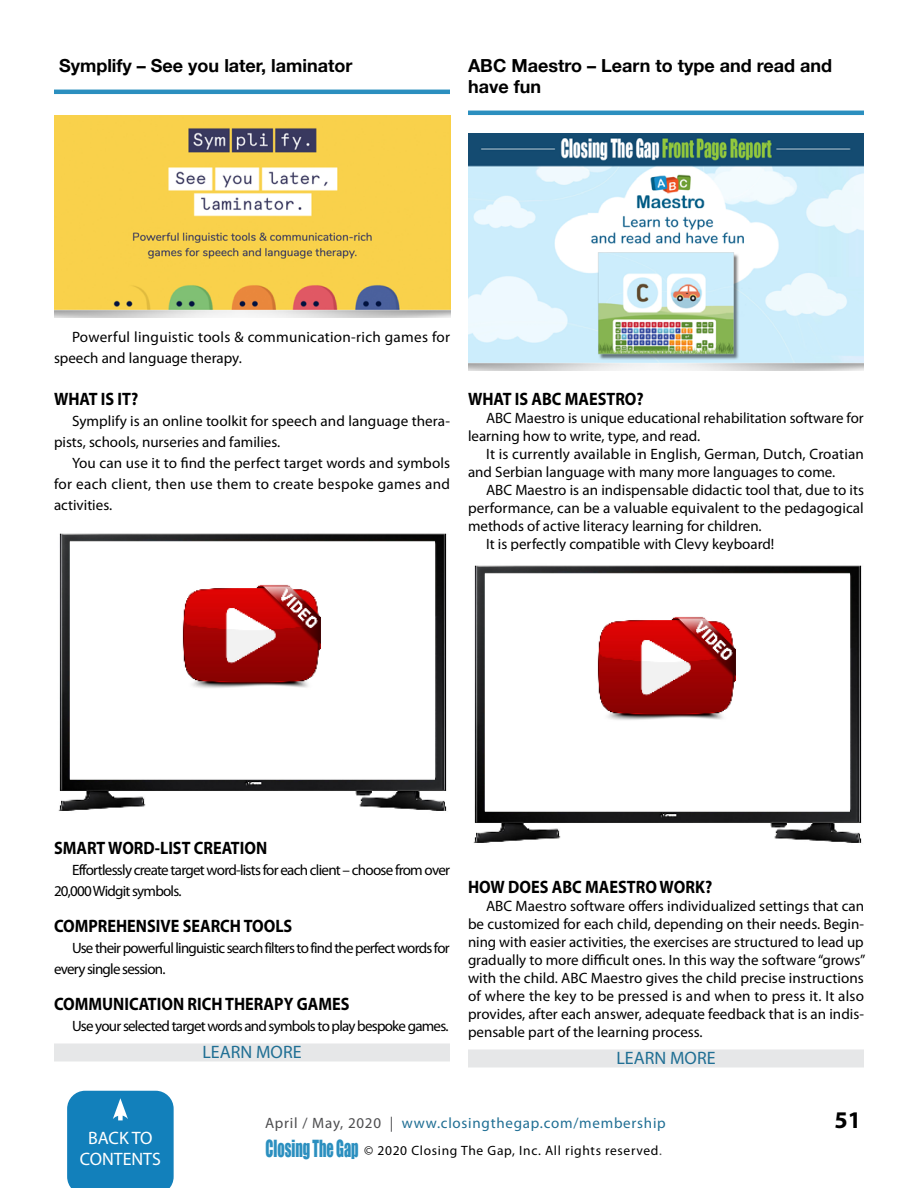
<style>
.page{position:relative;width:918px;height:1188px;background:#fff}
.page>*{position:absolute;margin:0;border:0;box-sizing:border-box;transform-origin:0 0}
.t1{font:700 24px "Myriad";color:#000}
.t2{font:700 18px "Myriad";color:#000;scale:.9 1}
.t3{font:700 18px/21px "Helvetica Neue";color:#000}
.t4{font:18px "Myriad Pro";color:#206f94}
.t5{font:18px/21px "Myriad";color:#fff;text-align:center}
.t6{font:15px/18px "Myriad Pro";color:#000}
.t7{font:15px/21px "Myriad Pro";letter-spacing:-.05em;color:#000}
.t8{font:15px/21px "Myriad Pro";letter-spacing:.02em;color:#000}
.t9{font:15px "Myriad Pro";letter-spacing:.05em;color:#206f94}
.t10{font:13.5px "Myriad Pro";letter-spacing:.05em;color:#000}
.s1{color:#4d4d4f}
.s2{font-family:"Myriad";color:#4d4d4f}
.s3{font-family:"Impact";font-size:21.75px;color:#2b8fbf}
</style>
<div class="page">
<div style="left:67px;top:1091px;width:107px;height:97px;background:#1280bb"></div>
<hr style="left:54px;top:90px;width:396px;height:4px;background:#2b8fbf">
<div style="left:54px;top:1043px;width:396px;height:18px;background:#e6e7e8"></div>
<hr style="left:468px;top:111px;width:396px;height:4px;background:#2b8fbf">
<div style="left:468px;top:1049px;width:396px;height:18px;background:#e6e7e8"></div>
<img style="left:58px;top:533px;width:389px;height:278px">
<img style="left:468px;top:133px;width:396px;height:238px">
<img style="left:473px;top:565px;width:389px;height:278px">
<img style="left:54px;top:116px;width:396px;height:202px">
<p class="t3" style="left:59px;top:55px;width:295px">Symplify – See you later, laminator</p>
<p class="t3" style="left:468px;top:55px;width:366px">ABC Maestro – Learn to type and read and have fun</p>
<p class="t8" style="left:54px;top:326px;width:398px;text-indent:18px">Powerful linguistic tools &amp; communication-rich games for speech and language therapy.</p>
<p class="t2" style="left:54px;top:390px;width:95px">WHAT IS IT?</p>
<p class="t6" style="left:54px;top:410px;width:398px;line-height:21px;text-indent:18px">Symplify is an online toolkit for speech and language thera&shy;pists, schools, nurseries and families.</p>
<p class="t6" style="left:54px;top:452px;width:398px;line-height:21px;text-align:justify;text-indent:18px">You can use it to find the perfect target words and symbols for each client, then use them to create bespoke games and activities.</p>
<p class="t2" style="left:468px;top:390px;width:197px">WHAT IS ABC MAESTRO?</p>
<p class="t6" style="left:468px;top:409px;width:397px;text-indent:18px">ABC Maestro is unique educational rehabilitation software for learning how to write, type, and read.</p>
<p class="t6" style="left:468px;top:445px;width:397px;text-indent:18px">It is currently available in English, German, Dutch, Croatian and Serbian language with many more languages to come.</p>
<p class="t6" style="left:486px;top:481px;width:380px">ABC Maestro is an indispensable didactic tool that, due to its</p>
<p class="t6" style="left:468px;top:499px;width:397px">performance, can be a valuable equivalent to the pedagogical</p>
<p class="t6" style="left:468px;top:517px;width:295px">methods of active literacy learning for children.</p>
<p class="t6" style="left:486px;top:535px;width:290px">It is perfectly compatible with Clevy keyboard!</p>
<p class="t2" style="left:54px;top:838px;width:238px">SMART WORD-LIST CREATION</p>
<p class="t7" style="left:54px;top:859px;width:398px;text-indent:18px">Effortlessly create target word-lists for each client – choose from over<br>20,000 Widgit symbols.</p>
<p class="t2" style="left:54px;top:916px;width:266px">COMPREHENSIVE SEARCH TOOLS</p>
<p class="t7" style="left:54px;top:937px;width:397px;text-indent:18px">Use their powerful linguistic search filters to find the perfect words for every single session.</p>
<p class="t2" style="left:54px;top:994px;width:330px">COMMUNICATION RICH THERAPY GAMES</p>
<p class="t7" style="left:72px;top:1015px;width:378px">Use your selected target words and symbols to play bespoke games.</p>
<p class="t4" style="left:202px;top:1041px;width:101px">LEARN MORE</p>
<p class="t2" style="left:468px;top:877px;width:273px">HOW DOES ABC MAESTRO WORK?</p>
<p class="t6" style="left:468px;top:896px;width:399px;text-align:justify;text-indent:18px">ABC Maestro software offers individualized settings that can be customized for each child, depending on their needs. Begin&shy;ning with easier activities, the exercises are structured to lead up gradually to more difficult ones. In this way the software “grows” with the child. ABC Maestro gives the child precise instructions of where the key to be pressed is and when to press it. It also provides, after each answer, adequate feedback that is an indis&shy;pensable part of the learning process.</p>
<p class="t4" style="left:616px;top:1047px;width:101px">LEARN MORE</p>
<p class="t5" style="left:80px;top:1129px;width:83px">BACK TO<br>CONTENTS</p>
<p class="t9" style="left:265px;top:1113px;width:402px"><span class="s1">April / May, 2020</span> <span class="s2">|</span> www.closingthegap.com/membership</p>
<h1 class="t1" style="left:834px;top:1107px;width:28px">51</h1>
<p class="t10" style="left:266px;top:1142px;width:398px"><span class="s3">ClosingTheGap</span> © 2020 Closing The Gap, Inc. All rights reserved<span class="s1">.</span></p>
</div>
